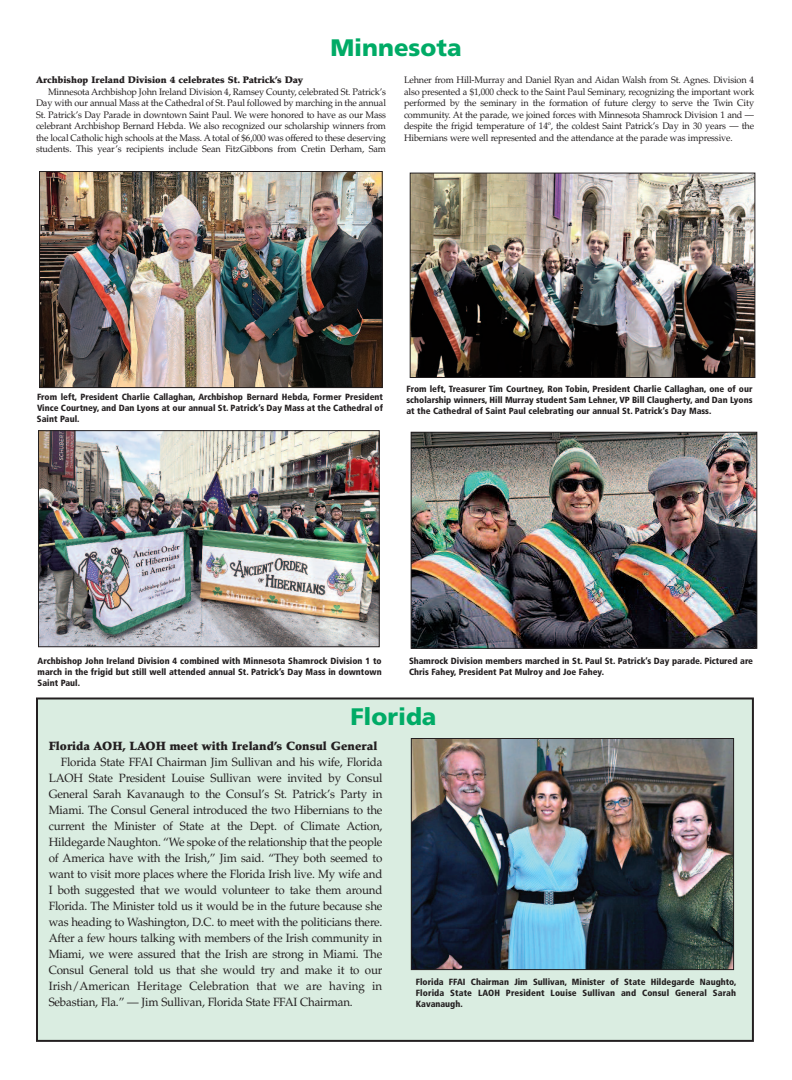
<style>
.page{position:relative;width:792px;height:1080px;background:#fff}
.page>*{position:absolute;margin:0;border:0;box-sizing:border-box;transform-origin:0 0}
.t1{font:900 23.9px "Frutiger";color:#00ab66}
.t2{font:11.9px/16px "Palatino";letter-spacing:-.02em;color:#231f20;text-align:justify}
.t3{font:900 11.9px "Palatino";color:#231f20}
.t4{font:9.5px/11.5px "Palatino";letter-spacing:-.02em;color:#231f20;text-align:justify}
.t5{font:900 9.5px "Palatino";color:#231f20}
.t6{font:900 condensed 9px/10.7px "Frutiger";color:#231f20;text-align:justify}
</style>
<div class="page">
<img style="left:41px;top:173px;width:340px;height:213px">
<div style="left:39px;top:171px;width:344px;height:217px;border:1px solid #231f20"></div>
<img style="left:412px;top:175px;width:341px;height:201px">
<div style="left:410px;top:173px;width:345px;height:205px;border:1px solid #231f20"></div>
<img style="left:40px;top:432px;width:338px;height:213px">
<div style="left:38px;top:430px;width:342px;height:217px;border:1px solid #231f20"></div>
<img style="left:413px;top:434px;width:342px;height:213px">
<div style="left:411px;top:432px;width:346px;height:217px;border:1px solid #231f20"></div>
<div style="left:38px;top:699px;width:714px;height:341px;background:#daede1"></div>
<div style="left:36px;top:697px;width:718px;height:345px;border:2px solid #231f20"></div>
<img style="left:413px;top:740px;width:319px;height:228px">
<div style="left:411px;top:738px;width:323px;height:232px;border:1px solid #231f20"></div>
<h1 class="t1" style="left:330px;top:38px;width:133px">Minnesota</h1>
<p class="t5" style="left:36px;top:76px;width:269px">Archbishop Ireland Division 4 celebrates St. Patrick’s Day</p>
<p class="t4" style="left:36px;top:87px;width:352px;text-indent:12px">Minnesota Archbishop John Ireland Division 4, Ramsey County, celebrated St. Patrick’s Day with our annual Mass at the Cathedral of St. Paul followed by marching in the annual St. Patrick’s Day Parade in downtown Saint Paul. We were honored to have as our Mass celebrant Archbishop Bernard Hebda. We also recognized our scholarship winners from the local Catholic high schools at the Mass. A total of $6,000 was offered to these deserving students. This year’s recipients include Sean FitzGibbons from Cretin Derham, Sam</p>
<p class="t4" style="left:404px;top:75px;width:352px">Lehner from Hill-Murray and Daniel Ryan and Aidan Walsh from St. Agnes. Division 4 also presented a $1,000 check to the Saint Paul Seminary, recognizing the important work performed by the seminary in the formation of future clergy to serve the Twin City community. At the parade, we joined forces with Minnesota Shamrock Division 1 and — despite the frigid temperature of 14º, the coldest Saint Patrick’s Day in 30 years — the Hibernians were well represented and the attendance at the parade was impressive.</p>
<p class="t6" style="left:37px;top:392px;width:348px">From left, President Charlie Callaghan, Archbishop Bernard Hebda, Former President Vince Courtney, and Dan Lyons at our annual St. Patrick’s Day Mass at the Cathedral of Saint Paul.</p>
<p class="t6" style="left:406px;top:384px;width:348px">From left, Treasurer Tim Courtney, Ron Tobin, President Charlie Callaghan, one of our scholarship winners, Hill Murray student Sam Lehner, VP Bill Claugherty, and Dan Lyons at the Cathedral of Saint Paul celebrating our annual St. Patrick’s Day Mass.</p>
<p class="t6" style="left:38px;top:656px;width:346px">Archbishop John Ireland Division 4 combined with Minnesota Shamrock Division 1 to march in the frigid but still well attended annual St. Patrick’s Day Mass in downtown Saint Paul.</p>
<p class="t6" style="left:409px;top:656px;width:346px">Shamrock Division members marched in St. Paul St. Patrick’s Day parade. Pictured are<br>Chris Fahey, President Pat Mulroy and Joe Fahey.</p>
<h1 class="t1" style="left:350px;top:707px;width:88px">Florida</h1>
<p class="t3" style="left:49px;top:741px;width:330px">Florida AOH, LAOH meet with Ireland’s Consul General</p>
<p class="t2" style="left:49px;top:756px;width:335px;text-indent:12px">Florida State FFAI Chairman Jim Sullivan and his wife, Florida LAOH State President Louise Sullivan were invited by Consul General Sarah Kavanaugh to the Consul’s St. Patrick’s Party in Miami. The Consul General introduced the two Hibernians to the current the Minister of State at the Dept. of Climate Action, Hildegarde Naughton. “We spoke of the relationship that the people of America have with the Irish,” Jim said. “They both seemed to want to visit more places where the Florida Irish live. My wife and I both suggested that we would volunteer to take them around Florida. The Minister told us it would be in the future because she was heading to Washington, D.C. to meet with the politicians there.<br>After a few hours talking with members of the Irish community in Miami, we were assured that the Irish are strong in Miami. The Consul General told us that she would try and make it to our Irish/American Heritage Celebration that we are having in Sebastian, Fla.” — Jim Sullivan, Florida State FFAI Chairman.</p>
<p class="t6" style="left:416px;top:977px;width:322px">Florida FFAI Chairman Jim Sullivan, Minister of State Hildegarde Naughto, Florida State LAOH President Louise Sullivan and Consul General Sarah Kavanaugh.</p>
</div>
